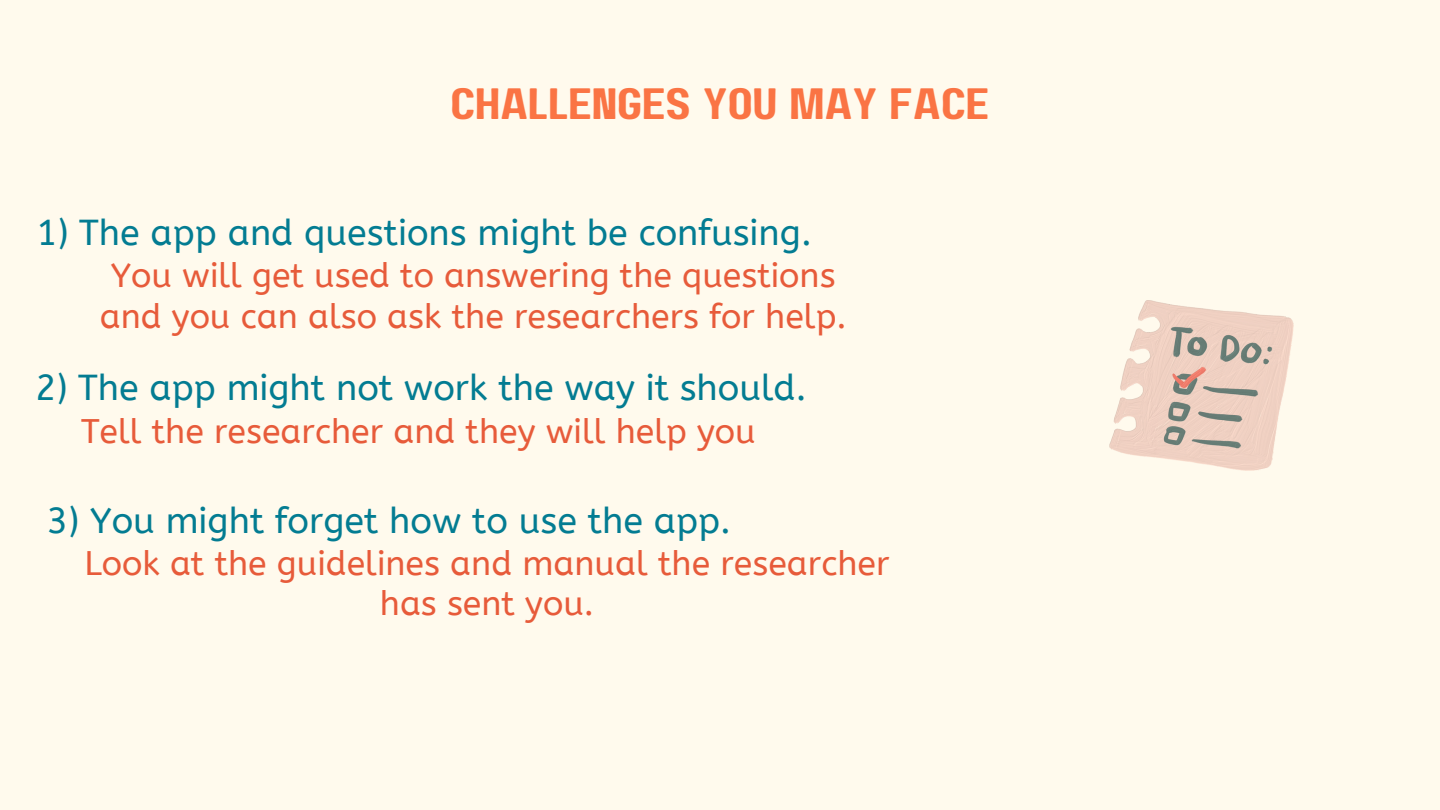
<style>
.page{position:relative;width:1440px;height:810px;background:#fffaed}
.page>*{position:absolute;margin:0;border:0;box-sizing:border-box;transform-origin:0 0}
.t1{font:43.8px "Paalalabas Display Wide BETA";letter-spacing:-.02em;color:#fa7444}
.t2{font:36px "A Bee Zee";color:#037c92}
.t3{font:34px/40.5px "A Bee Zee";color:#e75b3a;text-align:center}
</style>
<div class="page">
<img style="left:1110px;top:300px;width:183px;height:170px">
<p class="t1" style="left:450px;top:86px;width:541px">CHALLENGES YOU MAY FACE</p>
<p class="t2" style="left:36px;top:212px;width:777px">1) The app and questions might be confusing.</p>
<p class="t3" style="left:100px;top:256px;width:748px">You will get used to answering the questions and you can also ask the researchers for help.</p>
<p class="t2" style="left:35px;top:367px;width:773px">2) The app might not work the way it should.</p>
<p class="t3" style="left:81px;top:411px;width:676px">Tell the researcher and they will help you</p>
<p class="t2" style="left:47px;top:500px;width:685px">3) You might forget how to use the app.</p>
<p class="t3" style="left:84px;top:544px;width:807px">Look at the guidelines and manual the researcher has sent you.</p>
</div>
